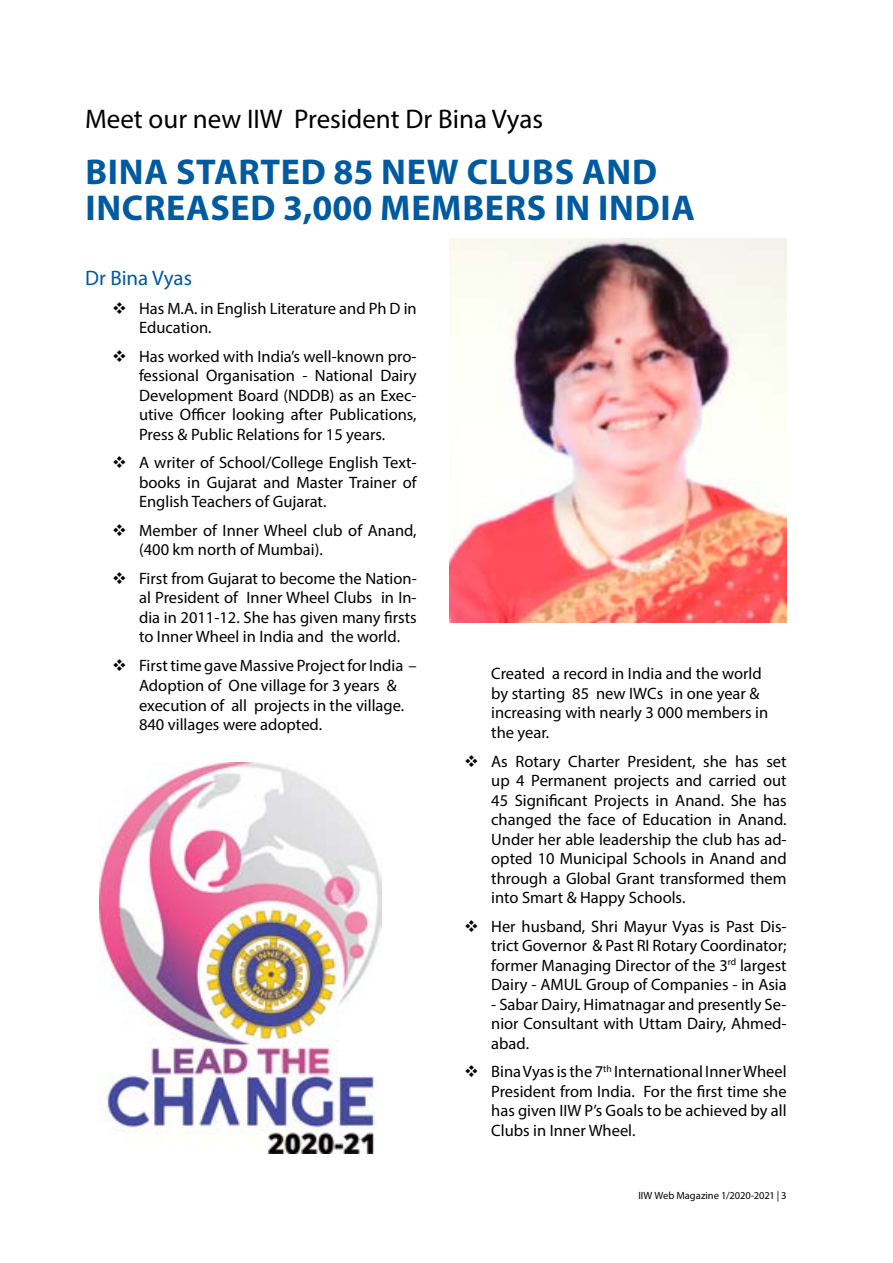
<style>
.page{position:relative;width:893px;height:1263px;background:#fff}
.page>*{position:absolute;margin:0;border:0;box-sizing:border-box;transform-origin:0 0}
.t1{font:700 36px/36px "Myriad Pro";letter-spacing:.02em;color:#005aa0}
.t2{font:27px "Myriad Pro";color:#000}
.t3{font:21px "Myriad Pro";color:#005aa0}
.t4{font:16.5px/19.5px "Myriad Pro";color:#000;text-align:justify}
.t5{font:10.5px "Myriad Pro";color:#000}
</style>
<div class="page">
<img style="left:450px;top:239px;width:337px;height:383px">
<img style="left:99px;top:762px;width:283px;height:391px">
<h2 class="t2" style="left:85px;top:103px;width:459px">Meet our new IIW President Dr Bina Vyas</h2>
<h1 class="t1" style="left:85px;top:153px;width:611px">BINA STARTED 85 NEW CLUBS AND<br>INCREASED 3,000 MEMBERS IN INDIA</h1>
<p class="t3" style="left:85px;top:265px;width:108px">Dr Bina Vyas</p>
<p class="t4" style="left:139px;top:298px;width:279px;text-indent:-27px">❖ Has M.A. in English Literature and Ph D in<br>Education.</p>
<p class="t4" style="left:139px;top:346px;width:279px;text-indent:-27px">❖ Has worked with India’s well-known pro&shy;fessional Organisation - National Dairy Development Board (NDDB) as an Exec&shy;utive Officer looking after Publications, Press &amp; Public Relations for 15 years.</p>
<p class="t4" style="left:139px;top:453px;width:279px;text-indent:-27px">❖ A writer of School/College English Text&shy;books in Gujarat and Master Trainer of English Teachers of Gujarat.</p>
<p class="t4" style="left:139px;top:520px;width:279px;text-indent:-27px">❖ Member of Inner Wheel club of Anand, (400 km north of Mumbai).</p>
<p class="t4" style="left:139px;top:568px;width:279px;text-indent:-27px">❖ First from Gujarat to become the Nation&shy;al President of Inner Wheel Clubs in In&shy;dia in 2011-12. She has given many firsts to Inner Wheel in India and the world.</p>
<p class="t4" style="left:139px;top:655px;width:279px;text-align:left;text-indent:-27px">❖ First time gave Massive Project for India – Adoption of One village for 3 years &amp; execution of all projects in the village.<br>840 villages were adopted.</p>
<p class="t4" style="left:491px;top:663px;width:279px;text-align:left">Created a record in India and the world by starting 85 new IWCs in one year &amp; increasing with nearly 3 000 members in the year.</p>
<p class="t4" style="left:491px;top:751px;width:297px;text-indent:-27px">❖ As Rotary Charter President, she has set up 4 Permanent projects and carried out 45 Significant Projects in Anand. She has changed the face of Education in Anand.<br>Under her able leadership the club has ad&shy;opted 10 Municipal Schools in Anand and through a Global Grant transformed them into Smart &amp; Happy Schools.</p>
<p class="t4" style="left:491px;top:916px;width:297px;text-indent:-27px">❖ Her husband, Shri Mayur Vyas is Past Dis&shy;trict Governor &amp; Past RI Rotary Coordinator; former Managing Director of the 3<sup>rd</sup> largest Dairy - AMUL Group of Companies - in Asia</p>
<p class="t4" style="left:491px;top:994px;width:297px">- Sabar Dairy, Himatnagar and presently Se&shy;nior Consultant with Uttam Dairy, Ahmed&shy;abad.</p>
<p class="t4" style="left:491px;top:1062px;width:297px;text-indent:-27px">❖ Bina Vyas is the 7<sup>th</sup> International Inner Wheel President from India. For the first time she has given IIW P’s Goals to be achieved by all Clubs in Inner Wheel.</p>
<p class="t5" style="left:638px;top:1188px;width:150px">IIW Web Magazine 1/2020-2021 | 3</p>
</div>
